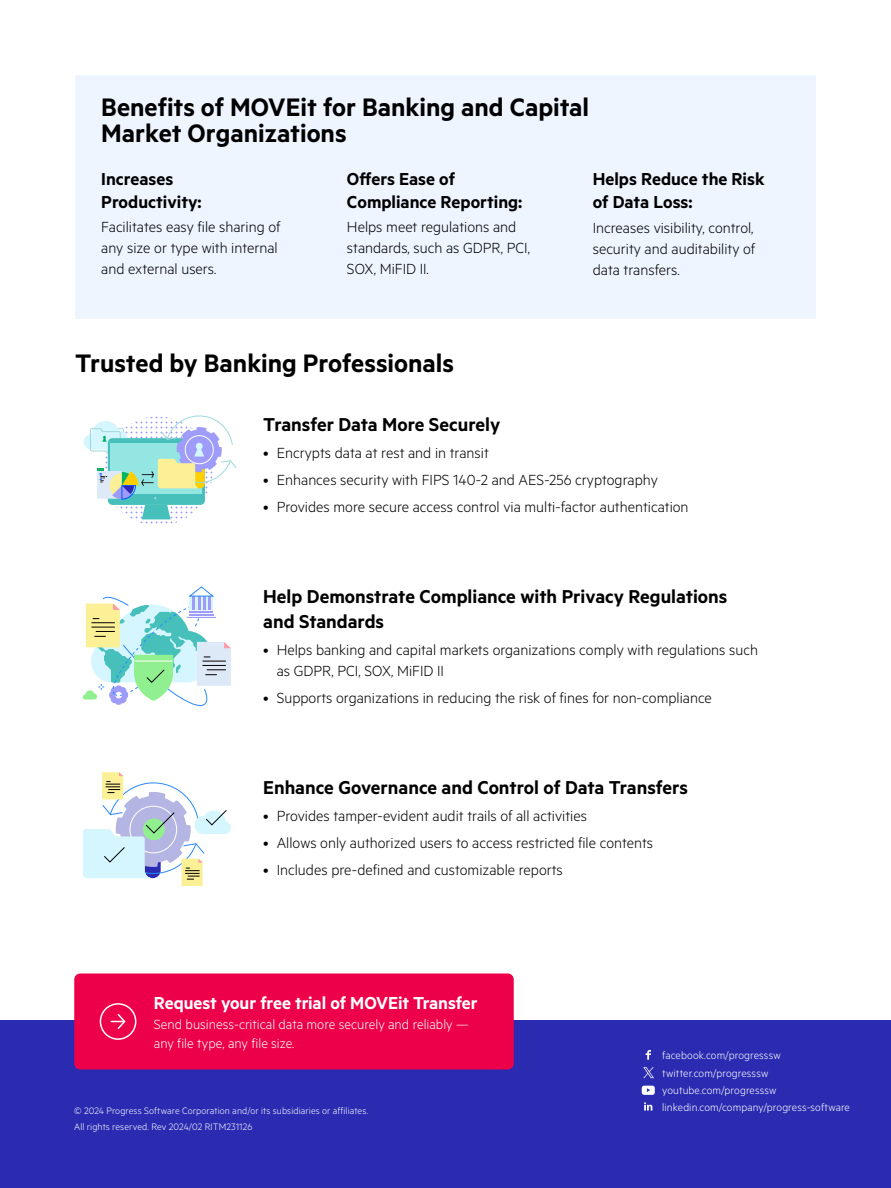
<style>
.page{position:relative;width:891px;height:1188px;background:#fff}
.page>*{position:absolute;margin:0;border:0;box-sizing:border-box;transform-origin:0 0}
.t1{font:600 28.5px/25.5px "Metric";color:#000}
.t2{font:600 21px/25.2px "Metric";color:#000}
.t3{font:600 19.5px/22.5px "Metric";color:#000}
.t4{font:600 19.5px "Metric";letter-spacing:-.005em;color:#fff}
.t5{font:300 16.5px/21px "Metric";color:#000}
.t6{font:300 15px/19.5px "Metric";color:#fff}
.t7{font:300 12px/17.2px "Metric";letter-spacing:.01em;color:#fff}
.t8{font:300 10.5px/15.8px "Metric";letter-spacing:.01em;color:#fff}
</style>
<div class="page">
<div style="left:0;top:1020px;width:891px;height:168px;background:#2b2bb2"></div>
<div style="left:74px;top:974px;width:440px;height:96px;background:#ed0049;border-radius:6px"></div>
<div style="left:100px;top:1003px;width:36px;height:37px;border:2px solid #fff;border-radius:50%"></div>
<svg style="left:111px;top:1013px;width:15px;height:17px"></svg>
<svg style="left:646px;top:1050px;width:5px;height:10px"></svg>
<svg style="left:644px;top:1102px;width:8px;height:9px"></svg>
<svg style="left:642px;top:1086px;width:13px;height:9px"></svg>
<svg style="left:643px;top:1067px;width:11px;height:11px"></svg>
<div style="left:75px;top:75px;width:740px;height:244px;background:#eef5ff"></div>
<svg style="left:103px;top:416px;width:110px;height:110px"></svg>
<svg style="left:84px;top:415px;width:153px;height:104px"></svg>
<svg style="left:83px;top:772px;width:148px;height:114px"></svg>
<svg style="left:83px;top:587px;width:148px;height:119px"></svg>
<p class="t1" style="left:101px;top:94px;width:489px">Benefits of MOVEit for Banking and Capital<br>Market Organizations</p>
<p class="t3" style="left:101px;top:167px;width:102px">Increases<br>Productivity:</p>
<p class="t5" style="left:101px;top:215px;width:181px">Facilitates easy file sharing of any size or type with internal and external users.</p>
<p class="t3" style="left:347px;top:167px;width:177px">Offers Ease of<br>Compliance Reporting:</p>
<p class="t5" style="left:347px;top:215px;width:185px">Helps meet regulations and standards, such as GDPR, PCI,<br>SOX, MiFID II.</p>
<p class="t3" style="left:593px;top:167px;width:173px">Helps Reduce the Risk of Data Loss:</p>
<p class="t5" style="left:593px;top:217px;width:164px;text-align:justify">Increases visibility, control, security and auditability of data transfers.</p>
<p class="t1" style="left:75px;top:350px;width:381px">Trusted by Banking Professionals</p>
<p class="t2" style="left:263px;top:411px;width:238px">Transfer Data More Securely</p>
<p class="t5" style="left:263px;top:442px;width:227px">• Encrypts data at rest and in transit</p>
<p class="t5" style="left:263px;top:469px;width:396px">• Enhances security with FIPS 140-2 and AES-256 cryptography</p>
<p class="t5" style="left:263px;top:496px;width:427px">• Provides more secure access control via multi-factor authentication</p>
<p class="t2" style="left:263px;top:583px;width:466px">Help Demonstrate Compliance with Privacy Regulations and Standards</p>
<p class="t5" style="left:277px;top:639px;width:483px;text-indent:-14px">• Helps banking and capital markets organizations comply with regulations such as GDPR, PCI, SOX, MiFID II</p>
<p class="t5" style="left:263px;top:687px;width:450px">• Supports organizations in reducing the risk of fines for non-compliance</p>
<p class="t2" style="left:263px;top:775px;width:426px">Enhance Governance and Control of Data Transfers</p>
<p class="t5" style="left:263px;top:805px;width:325px">• Provides tamper-evident audit trails of all activities</p>
<p class="t5" style="left:263px;top:832px;width:391px">• Allows only authorized users to access restricted file contents</p>
<p class="t5" style="left:263px;top:859px;width:301px">• Includes pre-defined and customizable reports</p>
<p class="t4" style="left:154px;top:991px;width:325px">Request your free trial of MOVEit Transfer</p>
<p class="t6" style="left:154px;top:1014px;width:316px">Send business-critical data more securely and reliably — any file type, any file size.</p>
<p class="t8" style="left:74px;top:1102px;width:295px">© 2024 Progress Software Corporation and/or its subsidiaries or affiliates.<br>All rights reserved. Rev 2024/02 RITM231126</p>
<p class="t7" style="left:662px;top:1046px;width:189px">facebook.com/progresssw twitter.com/progresssw youtube.com/progresssw linkedin.com/company/progress-software</p>
</div>
